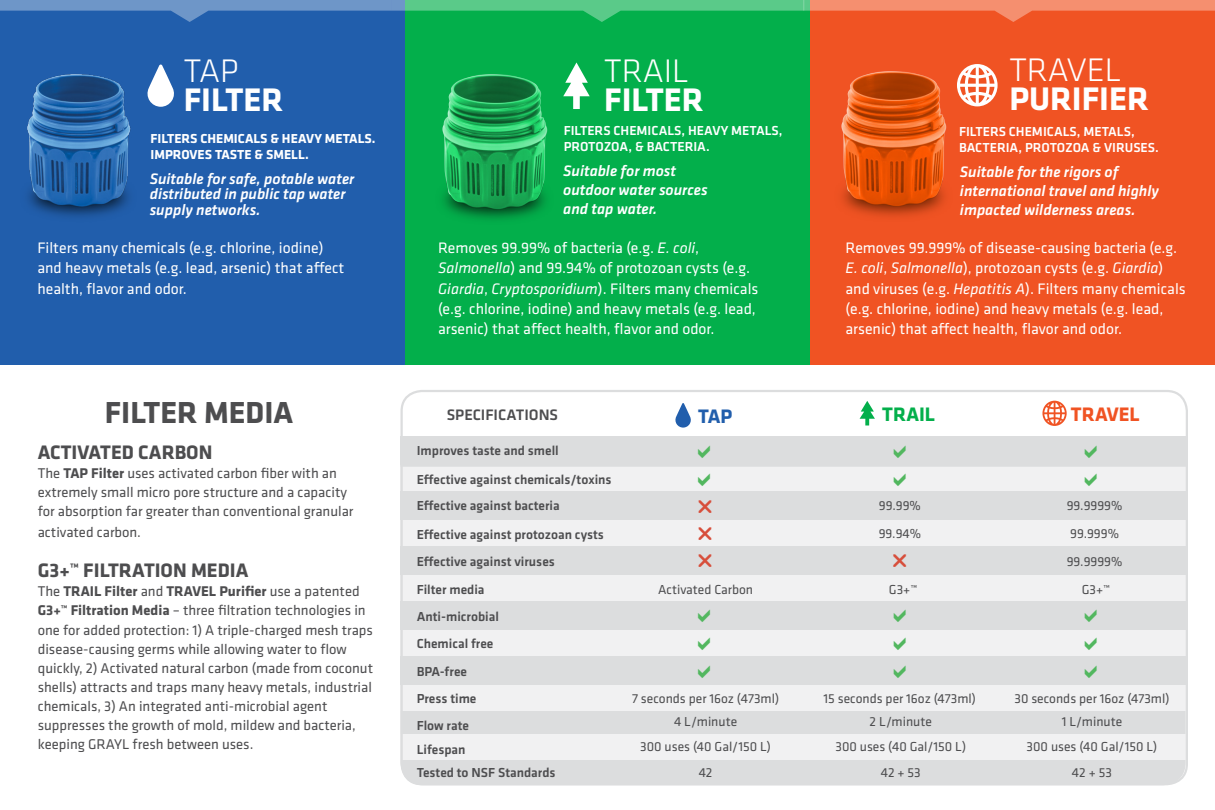
<style>
.page{position:relative;width:1215px;height:810px;background:#fff}
.page>*{position:absolute;margin:0;border:0;box-sizing:border-box;transform-origin:0 0}
.t1{font:700 33.98px "Klavika";color:#fff}
.t2{font:300 33.98px "Klavika";color:#fff}
.t3{font:700 31.5px "Klavika";color:#4d4d4f}
.t4{font:700 20.25px "Klavika";color:#4d4d4f}
.t5{font:700 20.25px "Klavika";color:#f05323}
.t6{font:700 20.25px "Klavika";color:#03af4b}
.t7{font:700 20.25px "Klavika";color:#215eac}
.t8{font:15.75px/20.2px "Klavika";color:#fff}
.t9{font:italic 500 15.75px/18.9px "Klavika";color:#fff}
.t10{font:500 15.75px "Klavika";color:#4d4d4f}
.t11{font:14.62px/19.1px "Klavika";color:#4d4d4f}
.t12{font:13.5px "Klavika";color:#4d4d4f}
.t13{font:500 13.5px "Klavika";color:#4d4d4f}
.t14{font:500 13.5px/16.2px "Klavika";color:#fff}
.t15{font:700 13.5px/16.2px "Klavika";color:#fff}
.s1{font-style:italic}
.s2{font-weight:700}
</style>
<div class="page">
<div style="left:400px;top:436px;width:786px;height:30px;background:#dcddde"></div>
<div style="left:400px;top:491px;width:786px;height:30px;background:#dcddde"></div>
<div style="left:400px;top:546px;width:786px;height:29px;background:#dcddde"></div>
<div style="left:400px;top:601px;width:786px;height:29px;background:#dcddde"></div>
<div style="left:400px;top:656px;width:786px;height:29px;background:#dcddde"></div>
<div style="left:400px;top:685px;width:786px;height:100px;background:#dcddde;border-radius:23px"></div>
<div style="left:400px;top:466px;width:786px;height:25px;background:#f1f1f2"></div>
<div style="left:400px;top:521px;width:786px;height:25px;background:#f1f1f2"></div>
<div style="left:400px;top:575px;width:786px;height:26px;background:#f1f1f2"></div>
<div style="left:400px;top:630px;width:786px;height:26px;background:#f1f1f2"></div>
<div style="left:400px;top:685px;width:786px;height:26px;background:#f1f1f2"></div>
<div style="left:400px;top:734px;width:786px;height:26px;background:#f1f1f2"></div>
<div style="left:0;top:0;width:405px;height:364px;background:#215eac"></div>
<div style="left:405px;top:0;width:405px;height:364px;background:#03af4b"></div>
<div style="left:810px;top:0;width:405px;height:364px;background:#f05323"></div>
<svg style="left:147px;top:65px;width:27px;height:42px"></svg>
<img style="left:27px;top:74px;width:104px;height:143px">
<img style="left:442px;top:74px;width:106px;height:146px">
<img style="left:841px;top:71px;width:106px;height:146px">
<svg style="left:0;top:0;width:1215px;height:22px"></svg>
<svg style="left:957px;top:64px;width:41px;height:42px"></svg>
<div style="left:400px;top:390px;width:788px;height:395px;border:2px solid #dcddde;border-radius:20px"></div>
<svg style="left:563px;top:62px;width:27px;height:47px"></svg>
<hr style="left:400px;top:464px;width:788px;height:3px;background:#dcddde">
<svg style="left:675px;top:403px;width:16px;height:25px"></svg>
<svg style="left:860px;top:401px;width:15px;height:24px"></svg>
<svg style="left:1042px;top:401px;width:25px;height:25px"></svg>
<p class="t2" style="left:184px;top:52px;width:56px">TAP</p>
<p class="t1" style="left:184px;top:81px;width:101px">FILTER</p>
<p class="t2" style="left:604px;top:52px;width:86px">TRAIL</p>
<p class="t1" style="left:604px;top:81px;width:101px">FILTER</p>
<p class="t2" style="left:1009px;top:52px;width:114px">TRAVEL</p>
<p class="t1" style="left:1009px;top:80px;width:141px">PURIFIER</p>
<p class="t15" style="left:151px;top:130px;width:226px">FILTERS CHEMICALS &amp; HEAVY METALS.<br>IMPROVES TASTE &amp; SMELL.</p>
<p class="t14" style="left:564px;top:123px;width:220px">FILTERS CHEMICALS, HEAVY METALS,<br>PROTOZOA, &amp; BACTERIA.</p>
<p class="t14" style="left:959px;top:124px;width:201px">FILTERS CHEMICALS, METALS,<br>BACTERIA, PROTOZOA &amp; VIRUSES.</p>
<p class="t9" style="left:563px;top:162px;width:146px">Suitable for most outdoor water sources and tap water.</p>
<p class="t9" style="left:960px;top:162px;width:201px">Suitable for the rigors of international travel and highly impacted wilderness areas.</p>
<p class="t9" style="left:150px;top:171px;width:206px;line-height:15.8px">Suitable for safe, potable water distributed in public tap water supply networks.</p>
<p class="t8" style="left:37px;top:238px;width:308px">Filters many chemicals (e.g. chlorine, iodine) and heavy metals (e.g. lead, arsenic) that affect health, flavor and odor.</p>
<p class="t8" style="left:438px;top:238px;width:322px">Removes 99.99% of bacteria (e.g. <span class="s1">E. coli</span>, <span class="s1">Salmonella</span>) and 99.94% of protozoan cysts (e.g.<br><span class="s1">Giardia</span>, <span class="s1">Cryptosporidium</span>). Filters many chemicals (e.g. chlorine, iodine) and heavy metals (e.g. lead, arsenic) that affect health, flavor and odor.</p>
<p class="t8" style="left:846px;top:238px;width:342px">Removes 99.999% of disease-causing bacteria (e.g.<br><span class="s1">E. coli</span>, <span class="s1">Salmonella</span>), protozoan cysts (e.g. <span class="s1">Giardia</span>) and viruses (e.g. <span class="s1">Hepatitis A</span>). Filters many chemicals (e.g. chlorine, iodine) and heavy metals (e.g. lead, arsenic) that affect health, flavor and odor.</p>
<p class="t3" style="left:105px;top:395px;width:190px">FILTER MEDIA</p>
<p class="t6" style="left:882px;top:404px;width:54px">TRAIL</p>
<p class="t5" style="left:1071px;top:403px;width:70px">TRAVEL</p>
<p class="t4" style="left:38px;top:441px;width:176px">ACTIVATED CARBON</p>
<p class="t11" style="left:38px;top:464px;width:317px">The <span class="s2">TAP Filter</span> uses activated carbon fiber with an extremely small micro pore structure and a capacity for absorption far greater than conventional granular activated carbon.</p>
<p class="t4" style="left:38px;top:559px;width:212px">G3+™ FILTRATION MEDIA</p>
<p class="t11" style="left:38px;top:582px;width:337px">The <span class="s2">TRAIL Filter</span> and <span class="s2">TRAVEL Purifier</span> use a patented <span class="s2">G3+™ Filtration Media</span> – three filtration technologies in one for added protection: 1) A triple-charged mesh traps disease-causing germs while allowing water to flow quickly, 2) Activated natural carbon (made from coconut shells) attracts and traps many heavy metals, industrial chemicals, 3) An integrated anti-microbial agent suppresses the growth of mold, mildew and bacteria, keeping GRAYL fresh between uses.</p>
<p class="t10" style="left:447px;top:406px;width:113px">SPECIFICATIONS</p>
<p class="t13" style="left:417px;top:443px;width:144px">Improves taste and smell</p>
<p class="t13" style="left:417px;top:472px;width:196px">Effective against chemicals/toxins</p>
<p class="t13" style="left:417px;top:499px;width:145px">Effective against bacteria</p>
<p class="t12" style="left:879px;top:499px;width:44px">99.99%</p>
<p class="t12" style="left:879px;top:527px;width:44px">99.94%</p>
<p class="t7" style="left:698px;top:405px;width:36px">TAP</p>
<p class="t12" style="left:1067px;top:499px;width:57px">99.9999%</p>
<p class="t12" style="left:1070px;top:527px;width:50px">99.999%</p>
<p class="t12" style="left:1067px;top:554px;width:57px">99.9999%</p>
<p class="t13" style="left:417px;top:528px;width:189px">Effective against protozoan cysts</p>
<p class="t13" style="left:417px;top:554px;width:140px">Effective against viruses</p>
<p class="t13" style="left:417px;top:582px;width:69px">Filter media</p>
<p class="t12" style="left:658px;top:582px;width:96px">Activated Carbon</p>
<p class="t12" style="left:889px;top:582px;width:30px">G3+™</p>
<p class="t12" style="left:1082px;top:582px;width:30px">G3+™</p>
<p class="t13" style="left:417px;top:609px;width:84px">Anti-microbial</p>
<p class="t13" style="left:417px;top:636px;width:78px">Chemical free</p>
<p class="t13" style="left:417px;top:664px;width:52px">BPA-free</p>
<p class="t13" style="left:417px;top:691px;width:61px">Press time</p>
<p class="t13" style="left:417px;top:718px;width:54px">Flow rate</p>
<p class="t13" style="left:417px;top:742px;width:50px">Lifespan</p>
<p class="t13" style="left:417px;top:765px;width:140px">Tested to NSF Standards</p>
<p class="t12" style="left:632px;top:691px;width:149px">7 seconds per 16oz (473ml)</p>
<p class="t12" style="left:674px;top:714px;width:65px">4 L/minute</p>
<p class="t12" style="left:640px;top:739px;width:132px">300 uses (40 Gal/150 L)</p>
<p class="t12" style="left:699px;top:765px;width:15px">42</p>
<p class="t12" style="left:823px;top:691px;width:154px">15 seconds per 16oz (473ml)</p>
<p class="t12" style="left:1014px;top:691px;width:157px">30 seconds per 16oz (473ml)</p>
<p class="t12" style="left:870px;top:714px;width:64px">2 L/minute</p>
<p class="t12" style="left:835px;top:739px;width:132px">300 uses (40 Gal/150 L)</p>
<p class="t12" style="left:881px;top:765px;width:41px">42 + 53</p>
<p class="t12" style="left:1062px;top:714px;width:62px">1 L/minute</p>
<p class="t12" style="left:1027px;top:739px;width:132px">300 uses (40 Gal/150 L)</p>
<p class="t12" style="left:1072px;top:765px;width:41px">42 + 53</p>
</div>
